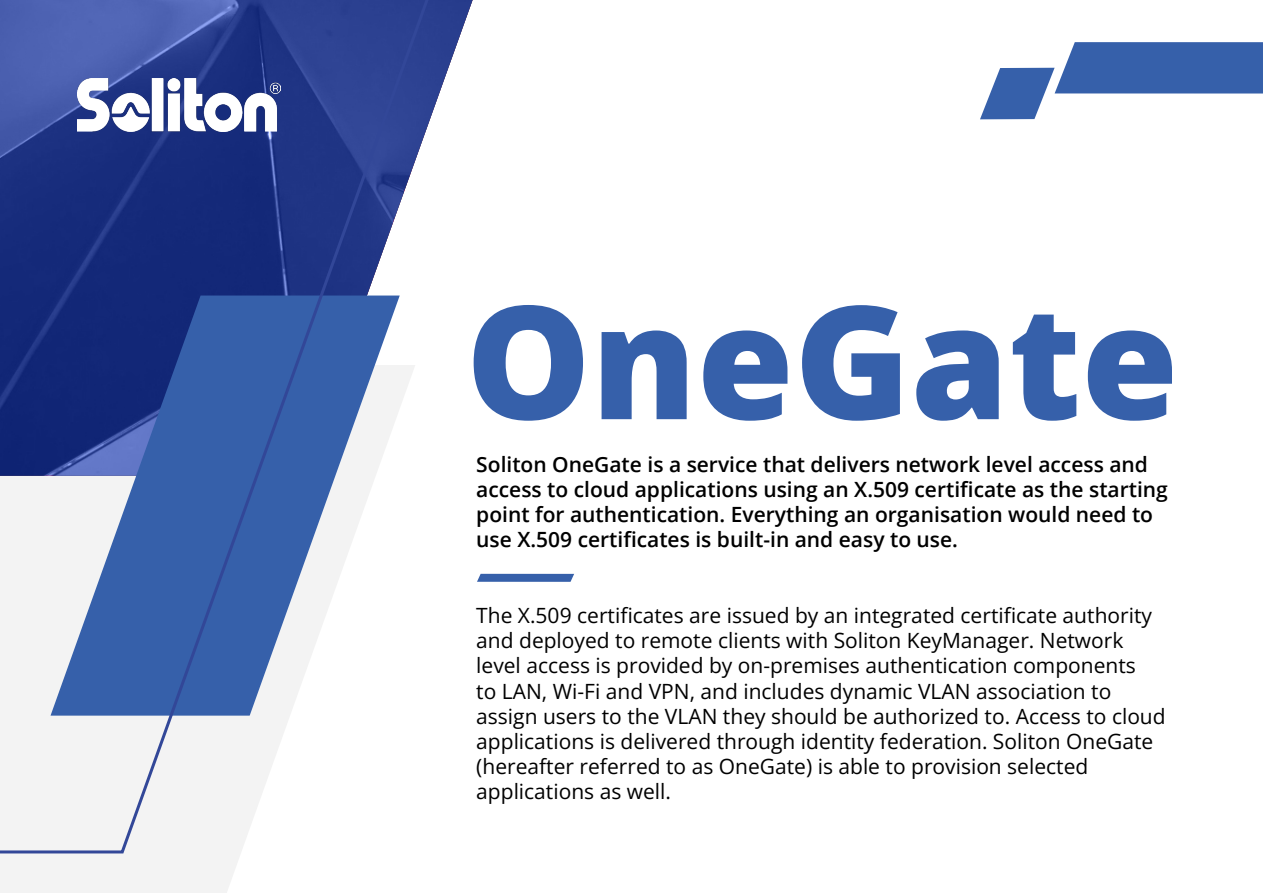
<style>
.page{position:relative;width:1263px;height:893px;background:#fff}
.page>*{position:absolute;margin:0;border:0;box-sizing:border-box;transform-origin:0 0}
.t1{font:800 157.5px "Open Sans";color:#3660aa}
.t2{font:21px/25.2px "Open Sans";color:#000}
.t3{font:600 21px/25.2px "Open Sans";color:#000}
</style>
<div class="page">
<div style="left:0;top:856px;width:239px;height:37px;background:#f3f3f3"></div>
<svg style="left:446px;top:0;width:27px;height:74px"></svg>
<svg style="left:477px;top:574px;width:97px;height:8px"></svg>
<svg style="left:980px;top:42px;width:283px;height:77px"></svg>
<svg style="left:0;top:0;width:446px;height:856px"></svg>
<h1 class="t1" style="left:466px;top:254px;width:714px">OneGate</h1>
<p class="t3" style="left:476px;top:451px;width:693px">Soliton OneGate is a service that delivers network level access and access to cloud applications using an X.509 certificate as the starting point for authentication. Everything an organisation would need to use X.509 certificates is built-in and easy to use.</p>
<p class="t2" style="left:476px;top:602px;width:691px">The X.509 certificates are issued by an integrated certificate authority and deployed to remote clients with Soliton KeyManager. Network level access is provided by on-premises authentication components<br>to LAN, Wi-Fi and VPN, and includes dynamic VLAN association to assign users to the VLAN they should be authorized to. Access to cloud applications is delivered through identity federation. Soliton OneGate (hereafter referred to as OneGate) is able to provision selected applications as well.</p>
</div>
